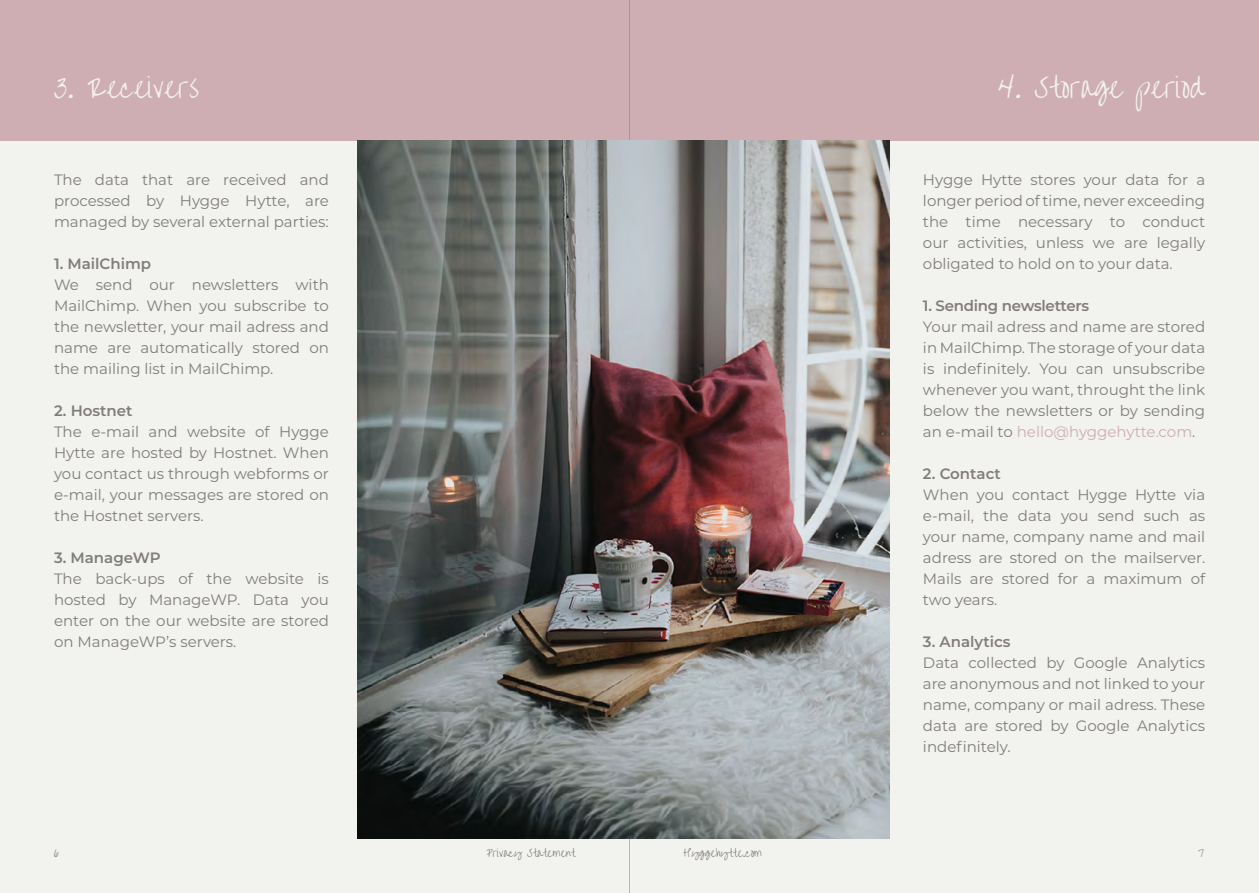
<style>
.page{position:relative;width:1259px;height:893px;background:#f2f2ee}
.page>*{position:absolute;margin:0;border:0;box-sizing:border-box;transform-origin:0 0}
.t1{font:27px "Overthe Rainbow";color:#f2f2ee}
.t2{font:15px/21px "Montserrat";color:#817d7d;text-align:justify}
.t3{font:600 15px "Montserrat";color:#817d7d}
.t4{font:600 15px "Montserrat";letter-spacing:-.02em;color:#817d7d}
.t5{font:10.5px "Overthe Rainbow";color:#817d7d}
.s1{color:#ceadb3}
</style>
<div class="page">
<div style="left:0;top:0;width:1259px;height:140px;background:#ceadb3"></div>
<hr style="left:629px;top:0;width:1px;height:893px;background:#817d7d">
<img style="left:358px;top:140px;width:531px;height:699px">
<h1 class="t1" style="left:54px;top:72px;width:146px">3. Receivers</h1>
<p class="t2" style="left:54px;top:168px;width:276px">The data that are received and processed by Hygge Hytte, are managed by several external parties:</p>
<p class="t3" style="left:54px;top:253px;width:99px">1. MailChimp</p>
<p class="t2" style="left:54px;top:273px;width:276px">We send our newsletters with MailChimp. When you subscribe to the newsletter, your mail adress and name are automatically stored on the mailing list in MailChimp.</p>
<p class="t3" style="left:54px;top:400px;width:80px">2. Hostnet</p>
<p class="t2" style="left:54px;top:420px;width:276px">The e-mail and website of Hygge Hytte are hosted by Hostnet. When you contact us through webforms or e-mail, your messages are stored on the Hostnet servers.</p>
<p class="t3" style="left:54px;top:547px;width:108px">3. ManageWP</p>
<p class="t2" style="left:54px;top:567px;width:276px">The back-ups of the website is hosted by ManageWP. Data you enter on the our website are stored on ManageWP’s servers.</p>
<h1 class="t1" style="left:998px;top:72px;width:207px">4. Storage period</h1>
<p class="t2" style="left:923px;top:168px;width:284px">Hygge Hytte stores your data for a longer period of time, never exceeding the time necessary to conduct our activities, unless we are legally obligated to hold on to your data.</p>
<p class="t4" style="left:923px;top:295px;width:168px">1. Sending newsletters</p>
<p class="t2" style="left:923px;top:315px;width:284px">Your mail adress and name are stored in MailChimp. The storage of your data is indefinitely. You can unsubscribe whenever you want, throught the link below the newsletters or by sending an e-mail to <span class="s1">hello@hyggehytte.com</span>.</p>
<p class="t3" style="left:923px;top:463px;width:79px">2. Contact</p>
<p class="t2" style="left:923px;top:483px;width:284px">When you contact Hygge Hytte via e-mail, the data you send such as your name, company name and mail adress are stored on the mailserver.<br>Mails are stored for a maximum of two years.</p>
<p class="t3" style="left:923px;top:631px;width:89px">3. Analytics</p>
<p class="t2" style="left:923px;top:651px;width:284px">Data collected by Google Analytics are anonymous and not linked to your name, company or mail adress. These data are stored by Google Analytics indefinitely.</p>
<p class="t5" style="left:54px;top:847px;width:6px">6</p>
<p class="t5" style="left:486px;top:847px;width:91px">Privacy Statement</p>
<p class="t5" style="left:683px;top:847px;width:80px">Hyggehytte.com</p>
<p class="t5" style="left:1198px;top:847px;width:7px">7</p>
</div>
